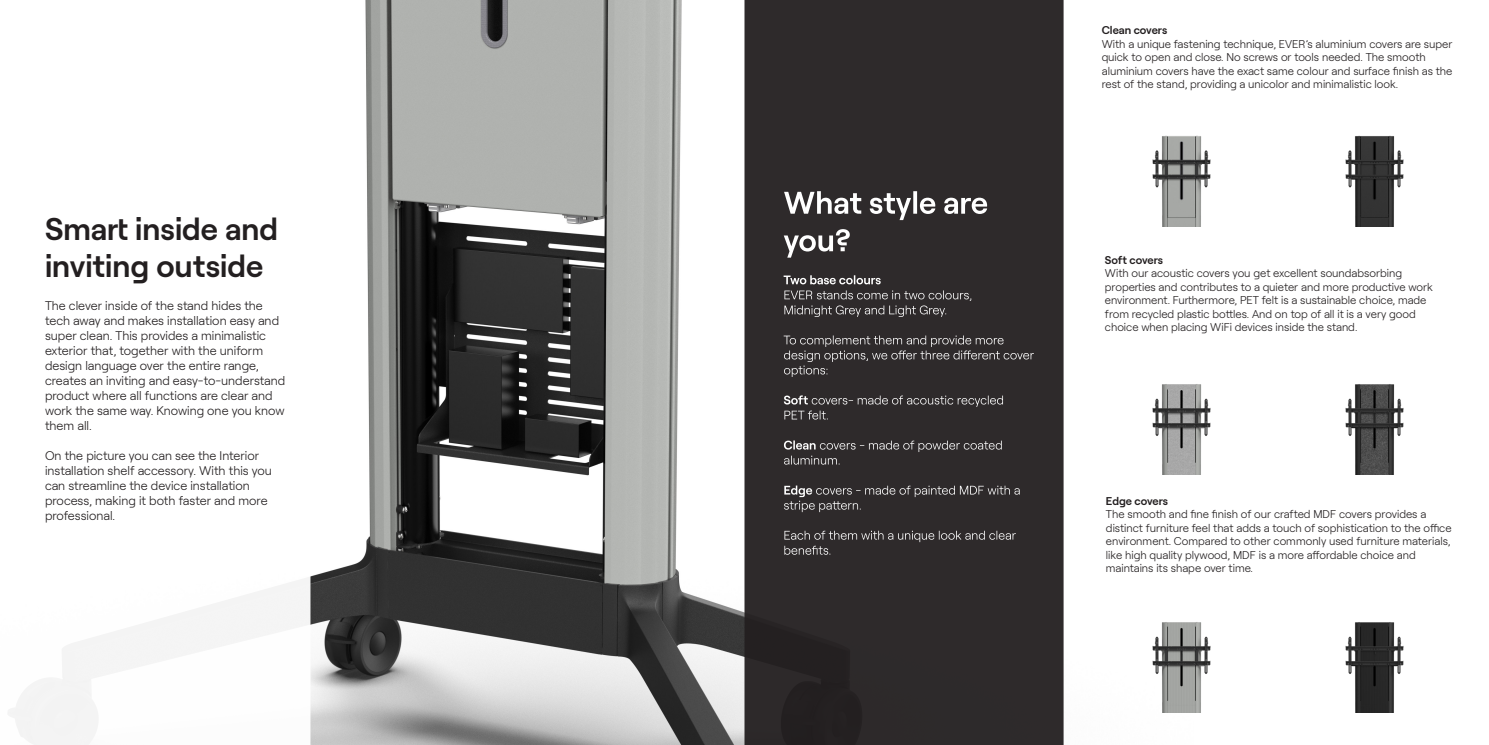
<style>
.page{position:relative;width:1489px;height:745px;background:#fff}
.page>*{position:absolute;margin:0;border:0;box-sizing:border-box;transform-origin:0 0}
.t1{font:600 31.25px/37.5px "Roobert";color:#231f20}
.t2{font:600 31.25px/37.5px "Roobert";color:#fff}
.t3{font:300 12.5px/15px "Roobert";color:#231f20}
.t4{font:300 12.5px/15px "Roobert";color:#fff}
.t5{font:600 12.5px "Roobert";color:#fff}
.t6{font:300 11.25px/13.5px "Roobert";color:#231f20}
.t7{font:600 11.25px "Roobert";color:#231f20}
.s1{font-weight:600}
</style>
<div class="page">
<img style="left:310px;top:0;width:883px;height:744px">
<svg style="left:8px;top:577px;width:302px;height:167px"></svg>
<div style="left:744px;top:0;width:319px;height:744px;background:#2e2a2b"></div>
<img style="left:1345px;top:384px;width:59px;height:90px">
<img style="left:1345px;top:622px;width:59px;height:90px">
<img style="left:1345px;top:135px;width:59px;height:91px">
<img style="left:1087px;top:361px;width:124px;height:113px">
<img style="left:1087px;top:599px;width:124px;height:113px">
<img style="left:1087px;top:113px;width:124px;height:113px">
<div style="left:1072px;top:14px;width:402px;height:96px;background:#fff;border-radius:7px"></div>
<div style="left:1076px;top:244px;width:384px;height:102px;background:#fff;border-radius:7px"></div>
<div style="left:1076px;top:489px;width:398px;height:96px;background:#fff;border-radius:7px"></div>
<p class="t1" style="left:45px;top:207px;width:235px">Smart inside and inviting outside</p>
<p class="t3" style="left:45px;top:297px;width:242px">The clever inside of the stand hides the tech away and makes installation easy and super clean. This provides a minimalistic exterior that, together with the uniform design language over the entire range, creates an inviting and easy-to-understand product where all functions are clear and work the same way. Knowing one you know them all.</p>
<p class="t3" style="left:45px;top:447px;width:228px">On the picture you can see the Interior installation shelf accessory. With this you can streamline the device installation process, making it both faster and more professional.</p>
<p class="t2" style="left:783px;top:181px;width:206px">What style are you?</p>
<p class="t5" style="left:783px;top:270px;width:99px">Two base colours</p>
<p class="t4" style="left:783px;top:286px;width:190px">EVER stands come in two colours,<br>Midnight Grey and Light Grey.</p>
<p class="t4" style="left:783px;top:331px;width:252px">To complement them and provide more design options, we offer three different cover options:</p>
<p class="t4" style="left:783px;top:391px;width:222px"><span class="s1">Soft</span> covers- made of acoustic recycled<br>PET felt.</p>
<p class="t4" style="left:783px;top:436px;width:221px"><span class="s1">Clean</span> covers - made of powder coated aluminum.</p>
<p class="t4" style="left:783px;top:481px;width:238px"><span class="s1">Edge</span> covers - made of painted MDF with a stripe pattern.</p>
<p class="t4" style="left:783px;top:526px;width:234px">Each of them with a unique look and clear benefits.</p>
<p class="t7" style="left:1101px;top:21px;width:67px">Clean covers</p>
<p class="t6" style="left:1101px;top:36px;width:352px">With a unique fastening technique, EVER’s aluminium covers are super quick to open and close. No screws or tools needed. The smooth aluminium covers have the exact same colour and surface finish as the rest of the stand, providing a unicolor and minimalistic look.</p>
<p class="t7" style="left:1104px;top:251px;width:60px">Soft covers</p>
<p class="t6" style="left:1104px;top:266px;width:329px">With our acoustic covers you get excellent soundabsorbing properties and contributes to a quieter and more productive work environment. Furthermore, PET felt is a sustainable choice, made from recycled plastic bottles. And on top of all it is a very good choice when placing WiFi devices inside the stand.</p>
<p class="t7" style="left:1105px;top:492px;width:64px">Edge covers</p>
<p class="t6" style="left:1105px;top:506px;width:347px">The smooth and fine finish of our crafted MDF covers provides a distinct furniture feel that adds a touch of sophistication to the office environment. Compared to other commonly used furniture materials, like high quality plywood, MDF is a more affordable choice and maintains its shape over time.</p>
</div>
